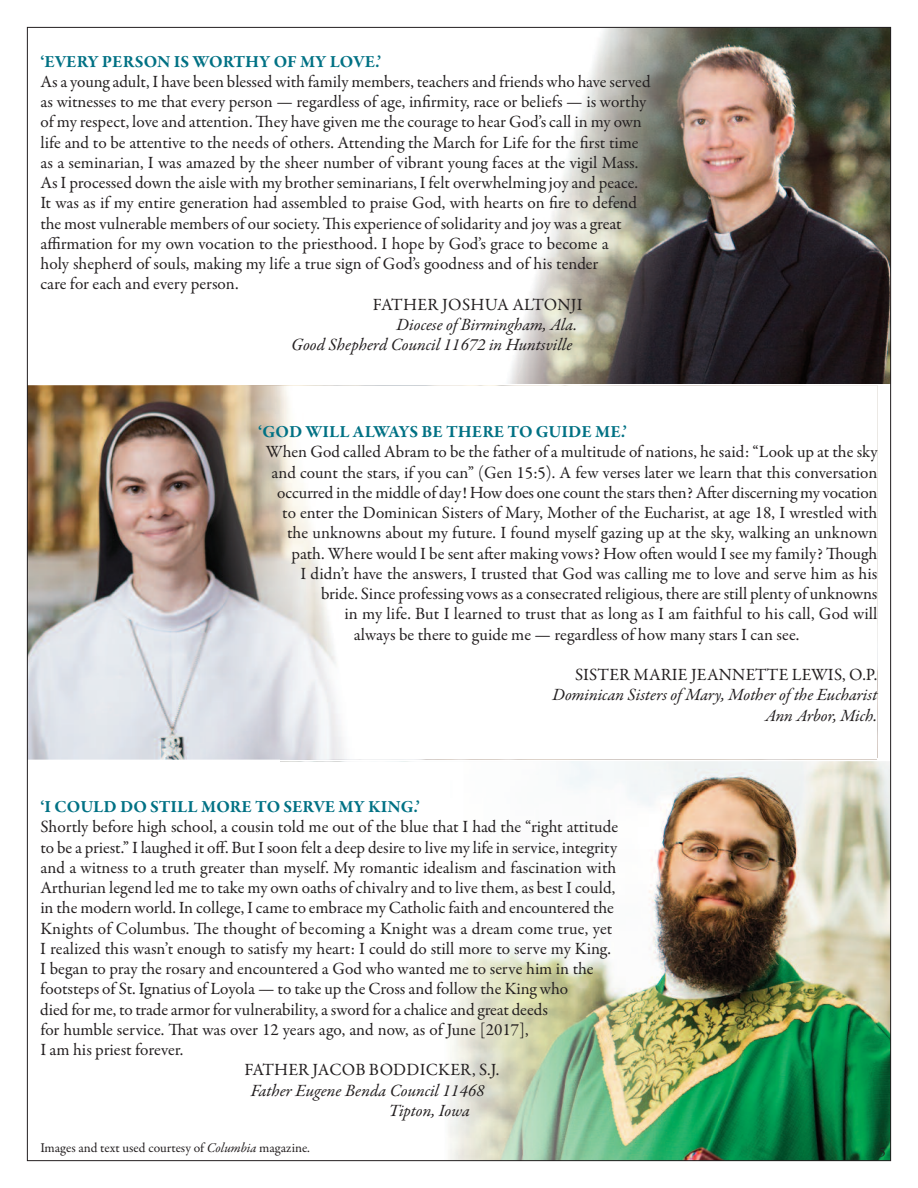
<style>
.page{position:relative;width:918px;height:1188px;background:#fff}
.page>*{position:absolute;margin:0;border:0;box-sizing:border-box;transform-origin:0 0}
.t1{font:17.25px "Garamond Premr Pro";letter-spacing:-.005em;color:#231f20}
.t2{font:italic 17.25px/20.2px "Garamond Premr Pro";letter-spacing:-.005em;color:#231f20;text-align:right}
.t3{font:700 17.25px "Garamond Premr Pro";color:#007184}
.t4{font:13.5px "Garamond Premr Pro";color:#231f20}
.s1{font-style:italic}
</style>
<div class="page">
<img style="left:280px;top:761px;width:609px;height:398px">
<img style="left:29px;top:385px;width:316px;height:375px">
<img style="left:128px;top:385px;width:750px;height:373px">
<img style="left:280px;top:759px;width:597px;height:1px">
<img style="left:857px;top:29px;width:32px;height:355px">
<img style="left:508px;top:29px;width:349px;height:355px">
<p class="t3" style="left:40px;top:54px;width:342px">‘EVERY PERSON IS WORTHY OF MY LOVE.’</p>
<p class="t1" style="left:40px;top:75px;width:612px">As a young adult, I have been blessed with family members, teachers and friends who have served</p>
<p class="t1" style="left:40px;top:95px;width:607px">as witnesses to me that every person — regardless of age, infirmity, race or beliefs — is worthy</p>
<p class="t1" style="left:40px;top:115px;width:603px">of my respect, love and attention. They have given me the courage to hear God’s call in my own</p>
<p class="t1" style="left:40px;top:135px;width:600px">life and to be attentive to the needs of others. Attending the March for life for the first time</p>
<p class="t1" style="left:40px;top:156px;width:599px">as a seminarian, I was amazed by the sheer number of vibrant young faces at the vigil Mass.</p>
<p class="t1" style="left:40px;top:176px;width:599px">As I processed down the aisle with my brother seminarians, I felt overwhelming joy and peace.</p>
<p class="t1" style="left:41px;top:196px;width:598px">It was as if my entire generation had assembled to praise God, with hearts on fire to defend</p>
<p class="t1" style="left:41px;top:216px;width:583px">the most vulnerable members of our society. This experience of solidarity and joy was a great</p>
<p class="t1" style="left:41px;top:237px;width:570px">affirmation for my own vocation to the priesthood. I hope by God’s grace to become a</p>
<p class="t1" style="left:41px;top:257px;width:559px">holy shepherd of souls, making my life a true sign of God’s goodness and of his tender</p>
<p class="t1" style="left:41px;top:277px;width:200px">care for each and every person.</p>
<p class="t1" style="left:373px;top:297px;width:211px">FATHER JOSHUA AlTONJI</p>
<p class="t2" style="left:291px;top:316px;width:288px">Diocese of Birmingham, Ala.<br>Good Shepherd Council 11672 in Huntsville</p>
<p class="t3" style="left:258px;top:425px;width:370px">‘GOD WILL ALWAYS BE THERE TO GUIDE ME.’</p>
<p class="t1" style="left:266px;top:445px;width:613px">When God called Abram to be the father of a multitude of nations, he said: “look up at the sky</p>
<p class="t1" style="left:272px;top:465px;width:607px">and count the stars, if you can” (Gen 15:5). A few verses later we learn that this conversation</p>
<p class="t1" style="left:277px;top:486px;width:602px">occurred in the middle of day! How does one count the stars then? After discerning my vocation</p>
<p class="t1" style="left:282px;top:506px;width:597px">to enter the Dominican Sisters of Mary, Mother of the Eucharist, at age 18, I wrestled with</p>
<p class="t1" style="left:287px;top:526px;width:592px">the unknowns about my future. I found myself gazing up at the sky, walking an unknown</p>
<p class="t1" style="left:292px;top:546px;width:587px">path. Where would I be sent after making vows? How often would I see my family? Though</p>
<p class="t1" style="left:300px;top:567px;width:579px">I didn’t have the answers, I trusted that God was calling me to love and serve him as his</p>
<p class="t1" style="left:321px;top:587px;width:558px">bride. Since professing vows as a consecrated religious, there are still plenty of unknowns</p>
<p class="t1" style="left:344px;top:607px;width:535px">in my life. But I learned to trust that as long as I am faithful to his call, God will</p>
<p class="t1" style="left:354px;top:627px;width:447px">always be there to guide me — regardless of how many stars I can see.</p>
<p class="t1" style="left:575px;top:668px;width:304px">SISTER MARIE JEANNETTE lEWIS, O.P.</p>
<p class="t2" style="left:552px;top:686px;width:327px">Dominican Sisters of Mary, Mother of the Eucharist<br>Ann Arbor, Mich.</p>
<p class="t3" style="left:40px;top:800px;width:381px">‘I COULD DO STILL MORE TO SERVE MY KING.’</p>
<p class="t1" style="left:40px;top:820px;width:579px">Shortly before high school, a cousin told me out of the blue that I had the “right attitude</p>
<p class="t1" style="left:41px;top:840px;width:578px">to be a priest.” I laughed it off. But I soon felt a deep desire to live my life in service, integrity</p>
<p class="t1" style="left:40px;top:861px;width:577px">and a witness to a truth greater than myself. My romantic idealism and fascination with</p>
<p class="t1" style="left:40px;top:881px;width:576px">Arthurian legend led me to take my own oaths of chivalry and to live them, as best I could,</p>
<p class="t1" style="left:40px;top:901px;width:575px">in the modern world. In college, I came to embrace my Catholic faith and encountered the</p>
<p class="t1" style="left:40px;top:921px;width:574px">Knights of Columbus. The thought of becoming a Knight was a dream come true, yet</p>
<p class="t1" style="left:40px;top:942px;width:572px">I realized this wasn’t enough to satisfy my heart: I could do still more to serve my King.</p>
<p class="t1" style="left:40px;top:962px;width:555px">I began to pray the rosary and encountered a God who wanted me to serve him in the</p>
<p class="t1" style="left:40px;top:982px;width:529px">footsteps of St. Ignatius of loyola — to take up the Cross and follow the King who</p>
<p class="t1" style="left:40px;top:1002px;width:509px">died for me, to trade armor for vulnerability, a sword for a chalice and great deeds</p>
<p class="t1" style="left:40px;top:1023px;width:490px">for humble service. That was over 12 years ago, and now, as of June [2017],</p>
<p class="t1" style="left:40px;top:1043px;width:145px">I am his priest forever.</p>
<p class="t1" style="left:244px;top:1063px;width:256px">FATHER JACOB BODDICKER, S.J.</p>
<p class="t2" style="left:389px;top:1082px;width:97px;text-align:left;text-indent:-138px">Father Eugene Benda Council 11468<br>Tipton, Iowa</p>
<p class="t4" style="left:40px;top:1143px;width:271px">Images and text used courtesy of <span class="s1">Columbia</span> magazine.</p>
<p class="t4" style="left:879px;top:1146px;width:8px">5</p>
</div>
